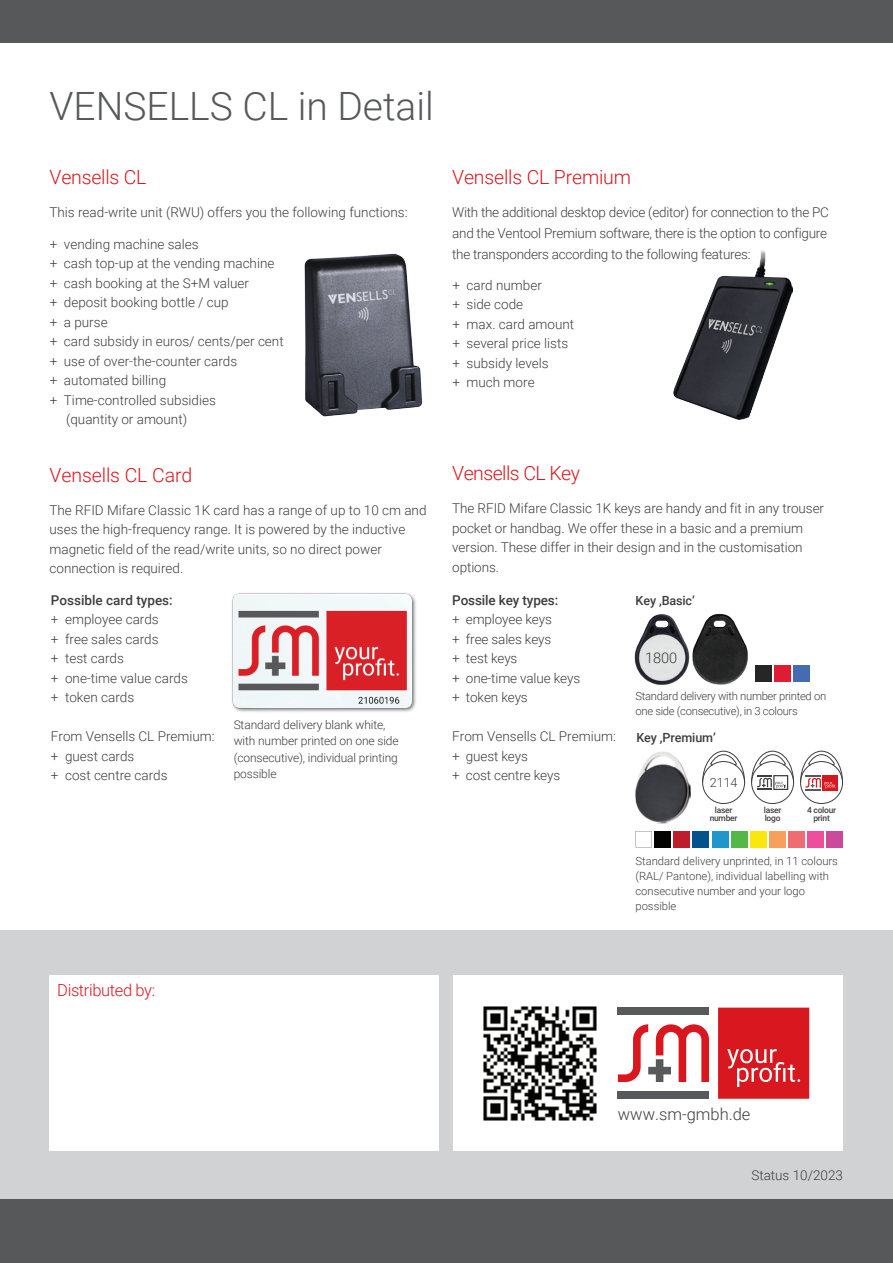
<style>
.page{position:relative;width:893px;height:1263px;background:#fff}
.page>*{position:absolute;margin:0;border:0;box-sizing:border-box;transform-origin:0 0}
.t1{font:300 39px "Roboto";color:#57585a}
.t2{font:300 19.5px "Roboto";letter-spacing:-.01em;color:#d8171f}
.t3{font:300 19.5px "Roboto";letter-spacing:-.03em;color:#d8171f}
.t4{font:300 16.5px "Roboto";letter-spacing:-.02em;color:#d8171f}
.t5{font:300 16.5px "Roboto";color:#3e3e3f}
.t6{font:300 14.7px "Roboto";color:#3e3e3f}
.t7{font:300 13.5px/19.5px "Roboto";color:#3e3e3f}
.t8{font:300 13.5px/21px "Roboto";letter-spacing:-.02em;color:#3e3e3f}
.t9{font:500 13.5px "Roboto";color:#3e3e3f}
.t10{font:500 12.6px "Roboto";letter-spacing:-.01em;color:#3e3e3f}
.t11{font:300 12.6px "Roboto";color:#3e3e3f}
.t12{font:300 12px/16.5px "Roboto";letter-spacing:-.01em;color:#3e3e3f}
.t13{font:300 11.25px/15px "Roboto";color:#3e3e3f}
.t14{font:300 11.25px/15px "Roboto";letter-spacing:-.025em;color:#3e3e3f}
.t15{font:500 8.4px/8.4px "Roboto";letter-spacing:-.025em;color:#3e3e3f;text-align:center}
</style>
<div class="page">
<img style="left:674px;top:267px;width:118px;height:153px">
<svg style="left:759px;top:250px;width:7px;height:17px"></svg>
<div style="left:0;top:0;width:893px;height:43px;background:#57585a"></div>
<div style="left:0;top:1199px;width:893px;height:64px;background:#57585a"></div>
<div style="left:0;top:930px;width:893px;height:269px;background:#d1d2d4"></div>
<div style="left:49px;top:976px;width:390px;height:175px;background:#fff"></div>
<div style="left:454px;top:976px;width:389px;height:175px;background:#fff"></div>
<svg style="left:718px;top:1007px;width:91px;height:92px;background:#db2b32"></svg>
<div style="left:618px;top:1007px;width:91px;height:8px;background:#58595b"></div>
<svg style="left:618px;top:1024px;width:91px;height:58px"></svg>
<div style="left:618px;top:1091px;width:91px;height:8px;background:#58595b"></div>
<img style="left:483px;top:1006px;width:114px;height:115px">
<img style="left:304px;top:253px;width:119px;height:164px">
<img style="left:635px;top:751px;width:56px;height:73px">
<img style="left:634px;top:613px;width:114px;height:72px">
<div style="left:755px;top:665px;width:17px;height:17px;background:#252626"></div>
<div style="left:774px;top:665px;width:17px;height:17px;background:#de1d35"></div>
<div style="left:794px;top:665px;width:16px;height:17px;background:#476bb3"></div>
<svg style="left:635px;top:831px;width:17px;height:16px"></svg>
<div style="left:654px;top:831px;width:17px;height:16px;background:#040503"></div>
<div style="left:674px;top:831px;width:16px;height:16px;background:#be1d2c"></div>
<div style="left:693px;top:831px;width:16px;height:16px;background:#03518d"></div>
<div style="left:712px;top:831px;width:16px;height:16px;background:#1f96cc"></div>
<div style="left:731px;top:831px;width:16px;height:16px;background:#52b947"></div>
<div style="left:750px;top:831px;width:16px;height:16px;background:#fae70d"></div>
<div style="left:769px;top:831px;width:17px;height:16px;background:#f7a05c"></div>
<div style="left:788px;top:831px;width:17px;height:16px;background:#ef6d72"></div>
<div style="left:807px;top:831px;width:17px;height:16px;background:#ee4e9c"></div>
<div style="left:827px;top:831px;width:16px;height:16px;background:#cb4a9b"></div>
<div style="left:702px;top:761px;width:43px;height:43px;border:1px solid #3e3e3f;border-radius:50%"></div>
<svg style="left:702px;top:750px;width:43px;height:33px"></svg>
<div style="left:751px;top:761px;width:43px;height:43px;border:1px solid #3e3e3f;border-radius:50%"></div>
<svg style="left:751px;top:750px;width:43px;height:40px"></svg>
<div style="left:800px;top:761px;width:43px;height:43px;border:1px solid #3e3e3f;border-radius:50%"></div>
<svg style="left:800px;top:750px;width:43px;height:40px"></svg>
<img style="left:232px;top:593px;width:184px;height:119px">
<h1 class="t1" style="left:49px;top:79px;width:386px">VENSELLS CL in Detail</h1>
<h2 class="t2" style="left:49px;top:164px;width:99px">Vensells CL</h2>
<h2 class="t2" style="left:452px;top:163px;width:180px">Vensells CL Premium</h2>
<p class="t7" style="left:49px;top:202px;width:360px">This read-write unit (RWU) offers you the following functions:</p>
<p class="t7" style="left:50px;top:234px;width:150px">+ vending machine sales</p>
<p class="t7" style="left:50px;top:253px;width:226px">+ cash top-up at the vending machine</p>
<p class="t7" style="left:50px;top:273px;width:201px">+ cash booking at the S+M valuer</p>
<p class="t7" style="left:50px;top:292px;width:181px">+ deposit booking bottle / cup</p>
<p class="t7" style="left:50px;top:312px;width:59px">+ a purse</p>
<p class="t7" style="left:50px;top:331px;width:235px">+ card subsidy in euros/ cents/per cent</p>
<p class="t7" style="left:50px;top:351px;width:189px">+ use of over-the-counter cards</p>
<p class="t7" style="left:50px;top:370px;width:118px">+ automated billing</p>
<p class="t7" style="left:50px;top:390px;width:168px">+ Time-controlled subsidies</p>
<p class="t7" style="left:66px;top:409px;width:122px">(quantity or amount)</p>
<h2 class="t2" style="left:49px;top:461px;width:144px">Vensells CL Card</h2>
<p class="t7" style="left:49px;top:500px;width:379px">The RFID Mifare Classic 1K card has a range of up to 10 cm and uses the high-frequency range. It is powered by the inductive magnetic field of the read/write units, so no direct power connection is required.</p>
<p class="t9" style="left:51px;top:590px;width:123px">Possible card types:</p>
<p class="t7" style="left:51px;top:609px;width:139px">+ employee cards<br>+ free sales cards<br>+ test cards<br>+ one-time value cards + token cards</p>
<p class="t7" style="left:51px;top:726px;width:165px">From Vensells CL Premium: + guest cards<br>+ cost centre cards</p>
<p class="t12" style="left:234px;top:716px;width:166px">Standard delivery blank white, with number printed on one side (consecutive), individual printing possible</p>
<p class="t8" style="left:452px;top:201px;width:378px">With the additional desktop device (editor) for connection to the PC and the Ventool Premium software, there is the option to configure the transponders according to the following features:</p>
<p class="t7" style="left:452px;top:275px;width:123px">+ card number<br>+ side code<br>+ max. card amount + several price lists + subsidy levels<br>+ much more</p>
<h2 class="t3" style="left:452px;top:460px;width:129px">Vensells CL Key</h2>
<p class="t7" style="left:452px;top:498px;width:373px">The RFID Mifare Classic 1K keys are handy and fit in any trouser pocket or handbag. We offer these in a basic and a premium version. These differ in their design and in the customisation options.</p>
<p class="t9" style="left:452px;top:590px;width:108px">Possile key types:</p>
<p class="t7" style="left:452px;top:609px;width:129px">+ employee keys<br>+ free sales keys<br>+ test keys<br>+ one-time value keys + token keys</p>
<p class="t7" style="left:452px;top:726px;width:165px">From Vensells CL Premium: + guest keys<br>+ cost centre keys</p>
<p class="t10" style="left:635px;top:592px;width:61px">Key ,Basic’</p>
<p class="t6" style="left:645px;top:647px;width:33px">1800</p>
<p class="t14" style="left:635px;top:688px;width:192px">Standard delivery with number printed on one side (consecutive), in 3 colours</p>
<p class="t10" style="left:636px;top:728px;width:81px">Key ,Premium’</p>
<p class="t11" style="left:710px;top:774px;width:29px">2114</p>
<p class="t15" style="left:710px;top:805px;width:29px">laser number</p>
<p class="t15" style="left:764px;top:805px;width:19px;text-align:left">laser logo</p>
<p class="t15" style="left:807px;top:805px;width:31px">4 colour print</p>
<p class="t13" style="left:635px;top:853px;width:204px">Standard delivery unprinted, in 11 colours (RAL/ Pantone), individual labelling with consecutive number and your logo possible</p>
<p class="t4" style="left:57px;top:979px;width:99px">Distributed by:</p>
<p class="t5" style="left:618px;top:1102px;width:134px">www.sm-gmbh.de</p>
<p class="t7" style="left:751px;top:1165px;width:93px">Status 10/2023</p>
</div>
